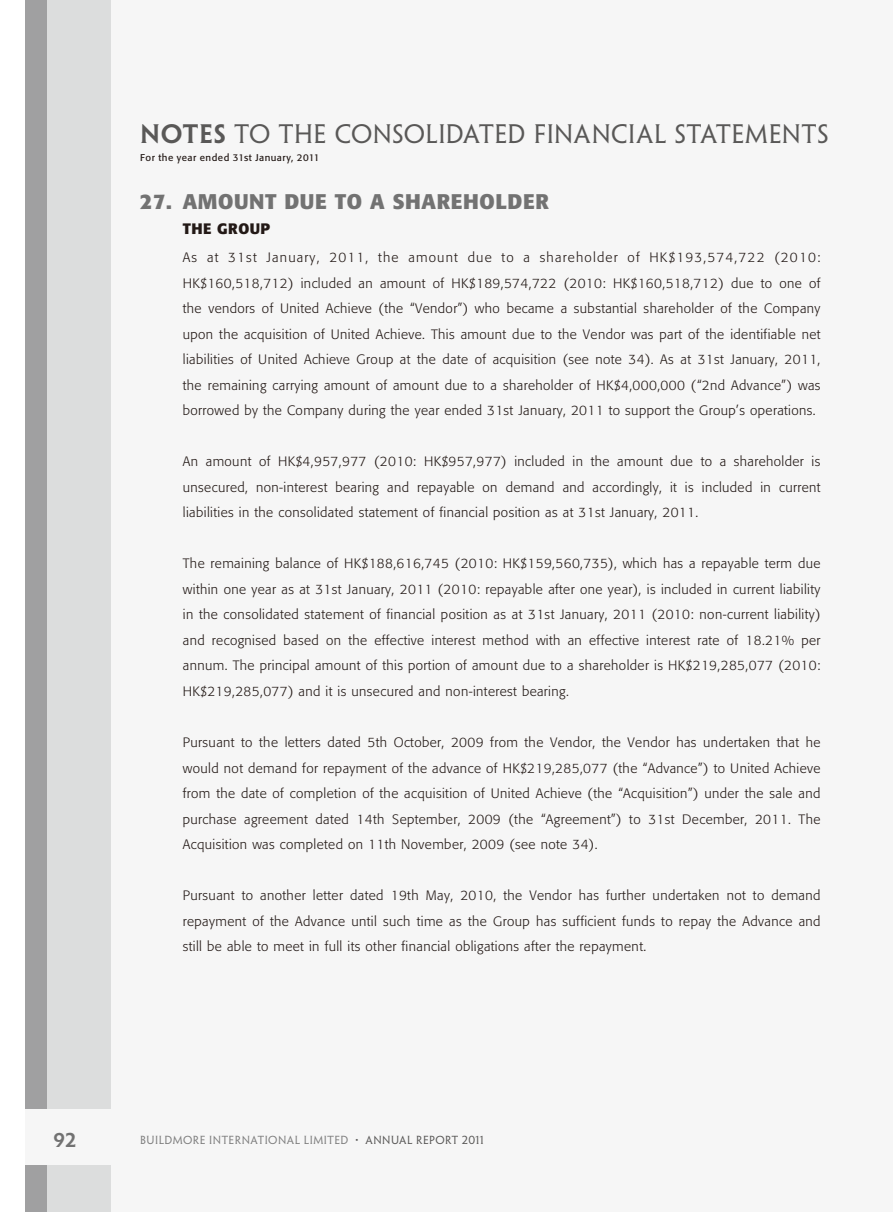
<style>
.page{position:relative;width:893px;height:1212px;background:#fff}
.page>*{position:absolute;margin:0;border:0;box-sizing:border-box;transform-origin:0 0}
.t1{font:24px "Penumbra Half Serif Std";letter-spacing:.015em;color:#595857}
.t2{font:700 21px "Formata";letter-spacing:.03em;color:#727272}
.t3{font:18px "Penumbra Half Serif Std Se Bd";color:#727272}
.t4{font:700 15px "Formata";letter-spacing:.03em;color:#231916}
.t5{font:300 13.5px/25.5px "Formata";letter-spacing:.03em;color:#231916;text-align:justify}
.t6{font:10.5px "Penumbra Half Serif Std";letter-spacing:.04em;color:#7e7e7e}
.t7{font:9.75px "Formata";letter-spacing:.05em;color:#231916}
.s1{font-family:"Penumbra Half Serif Std Se Bd"}
.s2{color:#595857}
</style>
<div class="page">
<div style="left:26px;top:0;width:867px;height:1212px;background:#f6f6f6"></div>
<div style="left:26px;top:0;width:21px;height:1108px;background:#a0a0a1"></div>
<div style="left:26px;top:1165px;width:21px;height:47px;background:#a0a0a1"></div>
<div style="left:47px;top:0;width:64px;height:1108px;background:#dcdddd"></div>
<div style="left:47px;top:1165px;width:64px;height:47px;background:#dcdddd"></div>
<h1 class="t1" style="left:140px;top:120px;width:690px"><span class="s1">NOTES</span> TO THE CONSOLIDATED FINANCIAL STATEMENTS</h1>
<p class="t7" style="left:140px;top:152px;width:181px">For the year ended 31st January, 2011</p>
<h2 class="t2" style="left:140px;top:189px;width:410px">27. AMOUNT DUE TO A SHAREHOLDER</h2>
<p class="t4" style="left:183px;top:219px;width:89px">THE GROUP</p>
<p class="t5" style="left:183px;top:245px;width:639px">As at 31st January, 2011, the amount due to a shareholder of HK$193,574,722 (2010:<br>HK$160,518,712) included an amount of HK$189,574,722 (2010: HK$160,518,712) due to one of the vendors of United Achieve (the “Vendor”) who became a substantial shareholder of the Company upon the acquisition of United Achieve. This amount due to the Vendor was part of the identifiable net liabilities of United Achieve Group at the date of acquisition (see note 34). As at 31st January, 2011, the remaining carrying amount of amount due to a shareholder of HK$4,000,000 (“2nd Advance”) was borrowed by the Company during the year ended 31st January, 2011 to support the Group’s operations.</p>
<p class="t5" style="left:183px;top:449px;width:639px">An amount of HK$4,957,977 (2010: HK$957,977) included in the amount due to a shareholder is unsecured, non-interest bearing and repayable on demand and accordingly, it is included in current liabilities in the consolidated statement of financial position as at 31st January, 2011.</p>
<p class="t5" style="left:183px;top:551px;width:639px">The remaining balance of HK$188,616,745 (2010: HK$159,560,735), which has a repayable term due within one year as at 31st January, 2011 (2010: repayable after one year), is included in current liability in the consolidated statement of financial position as at 31st January, 2011 (2010: non-current liability) and recognised based on the effective interest method with an effective interest rate of 18.21% per annum. The principal amount of this portion of amount due to a shareholder is HK$219,285,077 (2010:<br>HK$219,285,077) and it is unsecured and non-interest bearing.</p>
<p class="t5" style="left:183px;top:730px;width:639px">Pursuant to the letters dated 5th October, 2009 from the Vendor, the Vendor has undertaken that he would not demand for repayment of the advance of HK$219,285,077 (the “Advance”) to United Achieve from the date of completion of the acquisition of United Achieve (the “Acquisition”) under the sale and purchase agreement dated 14th September, 2009 (the “Agreement”) to 31st December, 2011. The Acquisition was completed on 11th November, 2009 (see note 34).</p>
<p class="t5" style="left:183px;top:883px;width:639px">Pursuant to another letter dated 19th May, 2010, the Vendor has further undertaken not to demand repayment of the Advance until such time as the Group has sufficient funds to repay the Advance and still be able to meet in full its other financial obligations after the repayment.</p>
<h3 class="t3" style="left:54px;top:1129px;width:24px">92</h3>
<p class="t6" style="left:140px;top:1134px;width:345px">BUILDMORE INTERNATIONAL LIMITED <span class="s2">• ANNUAL REPORT 2011</span></p>
</div>
